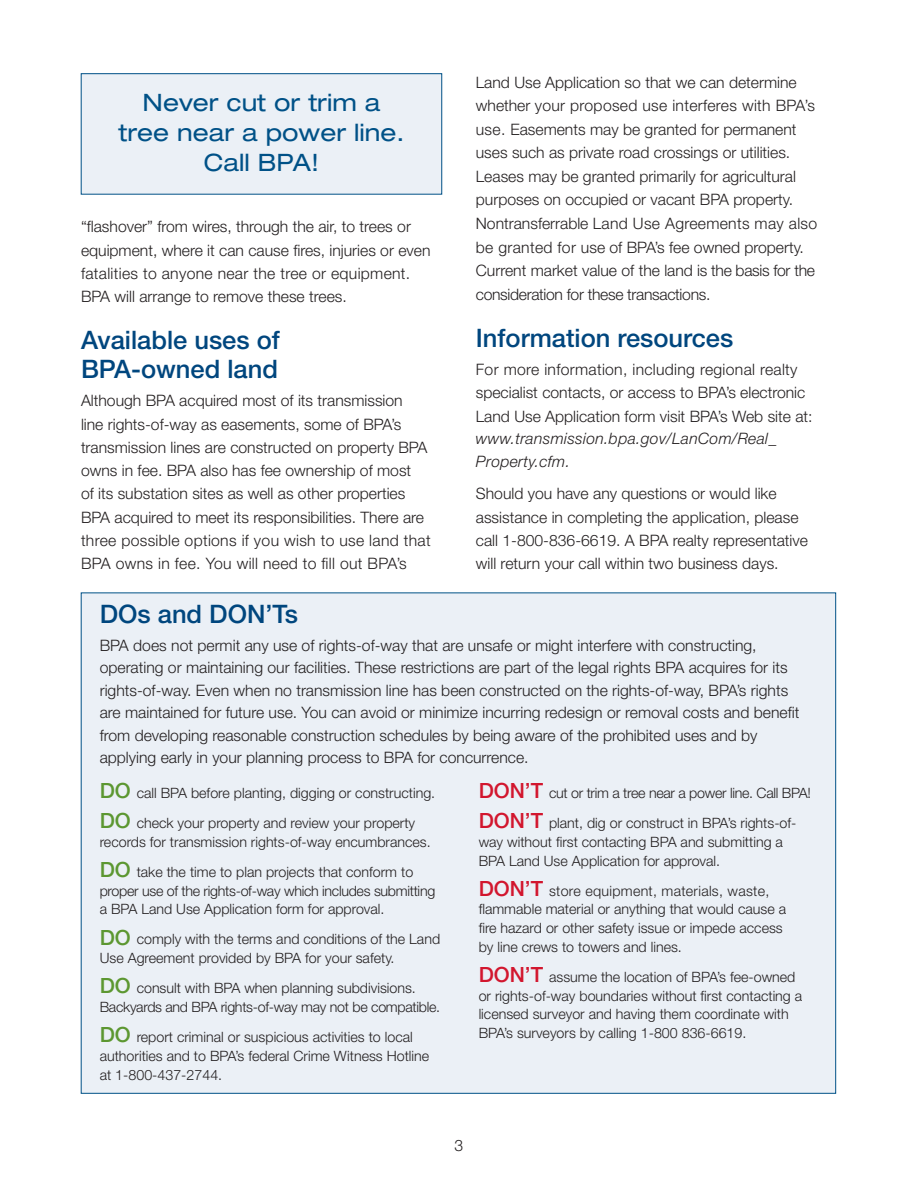
<style>
.page{position:relative;width:918px;height:1188px;background:#fff}
.page>*{position:absolute;margin:0;border:0;box-sizing:border-box;transform-origin:0 0}
.Subhead_1{font:500 25.5px/28.5px "Helvetica Neue LT Std";color:#00467e}
.t1{font:expanded 24px/30px "Helvetica Neue LT Std";color:#005187;text-align:center}
.Body_text{font:300 15.75px/23.2px "Helvetica Neue LT Std";color:#231f20}
.Box_TExt{font:300 15.75px/22.5px "Helvetica Neue LT Std";color:#231f20}
.DOs_body_text{font:300 14.25px/18.8px "Helvetica Neue LT Std";color:#231f20}
.DON_Ts_body_text_cop{font:300 14.25px/18.8px "Helvetica Neue LT Std";color:#231f20}
.DOs_body_text-2{font:300 14.25px/18.8px "Helvetica Neue LT Std";letter-spacing:-.02em;color:#231f20}
.DON_Ts_body_text_cop-2{font:300 14.25px "Helvetica Neue LT Std";letter-spacing:-.02em;color:#231f20}
.s1{font-style:italic}
.s2{font-weight:500;font-size:21px;color:#5c9731}
.s3{font-weight:500;font-size:21px;color:#d2162e}
</style>
<div class="page">
<div style="left:81px;top:592px;width:755px;height:502px;background:#ebf0f6;border:1px solid #005187"></div>
<div style="left:81px;top:74px;width:361px;height:120px;background:#ebf0f6"></div>
<div style="left:81px;top:73px;width:361px;height:122px;border:1px solid #005187"></div>
<p class="t1" style="left:119px;top:88px;width:287px">Never cut or trim a tree near a power line.<br>Call BPA!</p>
<p class="Body_text" style="left:81px;top:215px;width:351px">“flashover” from wires, through the air, to trees or equipment, where it can cause fires, injuries or even fatalities to anyone near the tree or equipment.<br>BPA will arrange to remove these trees.</p>
<p class="Subhead_1" style="left:81px;top:326px;width:200px">Available uses of<br>BPA-owned land</p>
<p class="Body_text" style="left:81px;top:389px;width:351px">Although BPA acquired most of its transmission<br>line rights-of-way as easements, some of BPA’s transmission lines are constructed on property BPA owns in fee. BPA also has fee ownership of most<br>of its substation sites as well as other properties BPA acquired to meet its responsibilities. There are three possible options if you wish to use land that BPA owns in fee. You will need to fill out BPA’s</p>
<p class="Body_text" style="left:476px;top:70px;width:343px">Land Use Application so that we can determine whether your proposed use interferes with BPA’s use. Easements may be granted for permanent uses such as private road crossings or utilities.<br>Leases may be granted primarily for agricultural purposes on occupied or vacant BPA property.<br>Nontransferrable Land Use Agreements may also be granted for use of BPA’s fee owned property.<br>Current market value of the land is the basis for the consideration for these transactions.</p>
<p class="Subhead_1" style="left:476px;top:323px;width:259px">Information resources</p>
<p class="Body_text" style="left:476px;top:358px;width:338px">For more information, including regional realty specialist contacts, or access to BPA’s electronic Land Use Application form visit BPA’s Web site at: <span class="s1">www.transmission.bpa.gov/LanCom/Real_ Property.cfm.</span></p>
<p class="Body_text" style="left:476px;top:482px;width:334px">Should you have any questions or would like assistance in completing the application, please call 1-800-836-6619. A BPA realty representative will return your call within two business days.</p>
<p class="Subhead_1" style="left:100px;top:599px;width:200px">DOs and DON’Ts</p>
<p class="Box_TExt" style="left:100px;top:633px;width:701px">BPA does not permit any use of rights-of-way that are unsafe or might interfere with constructing, operating or maintaining our facilities. These restrictions are part of the legal rights BPA acquires for its rights-of-way. Even when no transmission line has been constructed on the rights-of-way, BPA’s rights are maintained for future use. You can avoid or minimize incurring redesign or removal costs and benefit from developing reasonable construction schedules by being aware of the prohibited uses and by applying early in your planning process to BPA for concurrence.</p>
<p class="DOs_body_text" style="left:100px;top:783px;width:337px"><span class="s2">DO</span> call BPA before planting, digging or constructing.</p>
<p class="DOs_body_text" style="left:100px;top:813px;width:332px"><span class="s2">DO</span> check your property and review your property records for transmission rights-of-way encumbrances.</p>
<p class="DOs_body_text" style="left:100px;top:862px;width:337px"><span class="s2">DO</span> take the time to plan projects that conform to proper use of the rights-of-way which includes submitting a BPA Land Use Application form for approval.</p>
<p class="DOs_body_text" style="left:100px;top:930px;width:342px"><span class="s2">DO</span> comply with the terms and conditions of the Land<br>Use Agreement provided by BPA for your safety.</p>
<p class="DOs_body_text-2" style="left:100px;top:978px;width:342px"><span class="s2">DO</span> consult with BPA when planning subdivisions.<br>Backyards and BPA rights-of-way may not be compatible.</p>
<p class="DOs_body_text" style="left:100px;top:1027px;width:331px"><span class="s2">DO</span> report criminal or suspicious activities to local authorities and to BPA’s federal Crime Witness Hotline at 1-800-437-2744.</p>
<p class="DON_Ts_body_text_cop-2" style="left:479px;top:784px;width:334px"><span class="s3">DON’T</span> cut or trim a tree near a power line. Call BPA!</p>
<p class="DON_Ts_body_text_cop" style="left:479px;top:813px;width:319px"><span class="s3">DON’T</span> plant, dig or construct in BPA’s rights-of&shy;way without first contacting BPA and submitting a<br>BPA Land Use Application for approval.</p>
<p class="DON_Ts_body_text_cop" style="left:479px;top:881px;width:309px"><span class="s3">DON’T</span> store equipment, materials, waste, flammable material or anything that would cause a fire hazard or other safety issue or impede access by line crews to towers and lines.</p>
<p class="DON_Ts_body_text_cop" style="left:479px;top:967px;width:325px"><span class="s3">DON’T</span> assume the location of BPA’s fee-owned or rights-of-way boundaries without first contacting a licensed surveyor and having them coordinate with BPA’s surveyors by calling 1-800 836-6619.</p>
<p class="Box_TExt" style="left:455px;top:1133px;width:10px">3</p>
</div>
